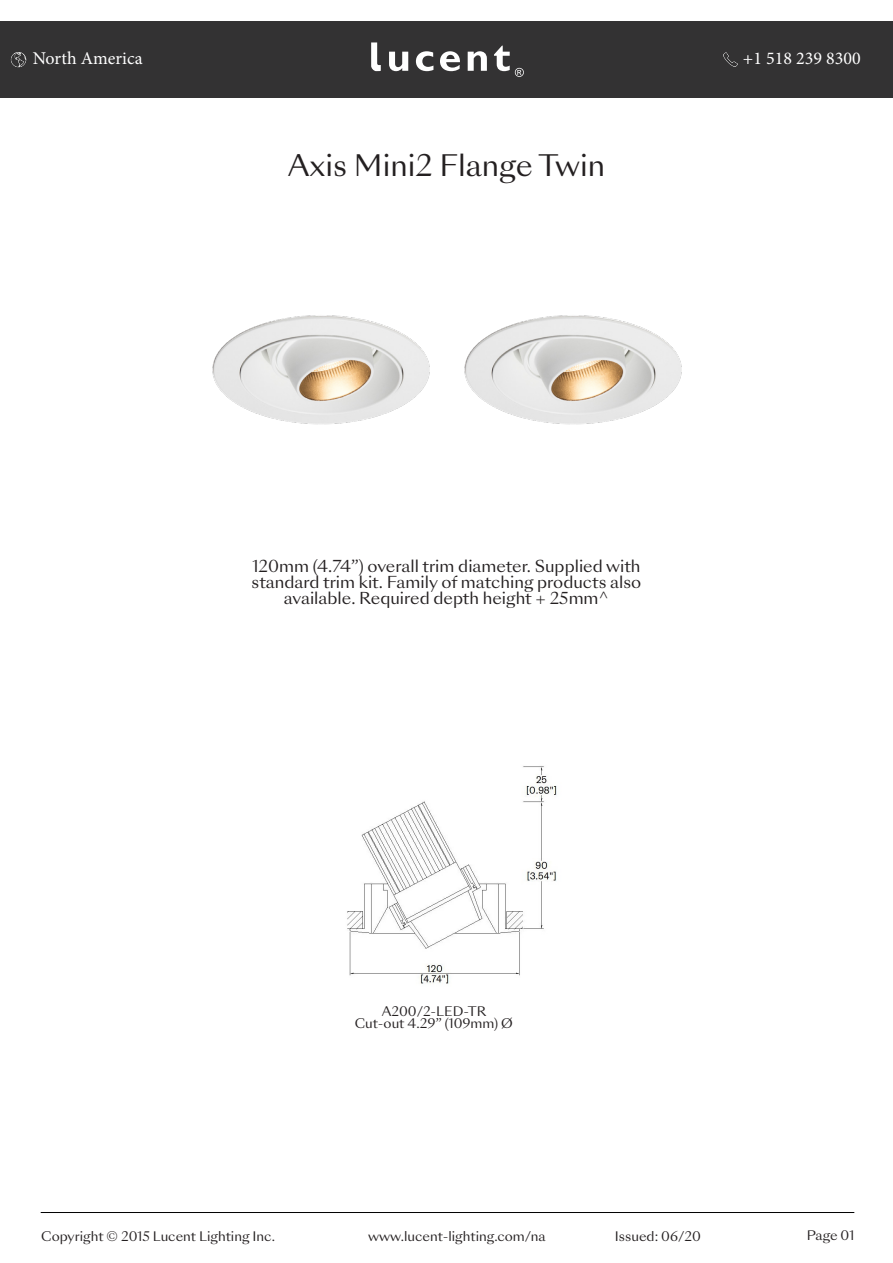
<style>
.page{position:relative;width:893px;height:1263px;background:#fff}
.page>*{position:absolute;margin:0;border:0;box-sizing:border-box;transform-origin:0 0}
.t1{font:28.65px "Sang Bleu Sunrise";color:#231f20}
.t2{font:18px "Minion Pro";color:#fff}
.t3{font:15.9px/15.9px "Sang Bleu Sunrise";color:#231f20;text-align:center}
.t4{font:12.75px/12.8px "Sang Bleu Sunrise";color:#231f20;text-align:center}
</style>
<div class="page">
<img style="left:347px;top:766px;width:210px;height:218px">
<img style="left:212px;top:315px;width:218px;height:110px">
<hr style="left:41px;top:1212px;width:813px;height:1px;background:#000">
<div style="left:0;top:21px;width:893px;height:77px;background:#333233"></div>
<svg style="left:389px;top:52px;width:19px;height:19px"></svg>
<svg style="left:416px;top:51px;width:17px;height:20px"></svg>
<svg style="left:440px;top:51px;width:20px;height:20px"></svg>
<svg style="left:468px;top:51px;width:19px;height:20px"></svg>
<svg style="left:371px;top:42px;width:10px;height:29px"></svg>
<svg style="left:494px;top:46px;width:30px;height:31px"></svg>
<img style="left:11px;top:52px;width:15px;height:15px">
<img style="left:723px;top:52px;width:15px;height:15px">
<img style="left:464px;top:315px;width:218px;height:110px">
<p class="t2" style="left:33px;top:47px;width:111px">North America</p>
<p class="t2" style="left:743px;top:47px;width:119px">+1 518 239 8300</p>
<h1 class="t1" style="left:288px;top:146px;width:319px">Axis Mini2 Flange Twin</h1>
<p class="t3" style="left:252px;top:559px;width:391px">120mm (4.74”) overall trim diameter. Supplied with standard trim kit. Family of matching products also available. Required depth height + 25mm^</p>
<p class="t4" style="left:355px;top:1005px;width:160px">A200/2-LED-TR<br>Cut-out 4.29” (109mm) Ø</p>
<p class="t4" style="left:41px;top:1230px;width:235px">Copyright © 2015 Lucent Lighting Inc.</p>
<p class="t4" style="left:368px;top:1230px;width:179px">www.lucent-lighting.com/na</p>
<p class="t4" style="left:615px;top:1230px;width:88px">Issued: 06/20</p>
<p class="t4" style="left:807px;top:1230px;width:49px">Page 01</p>
</div>
